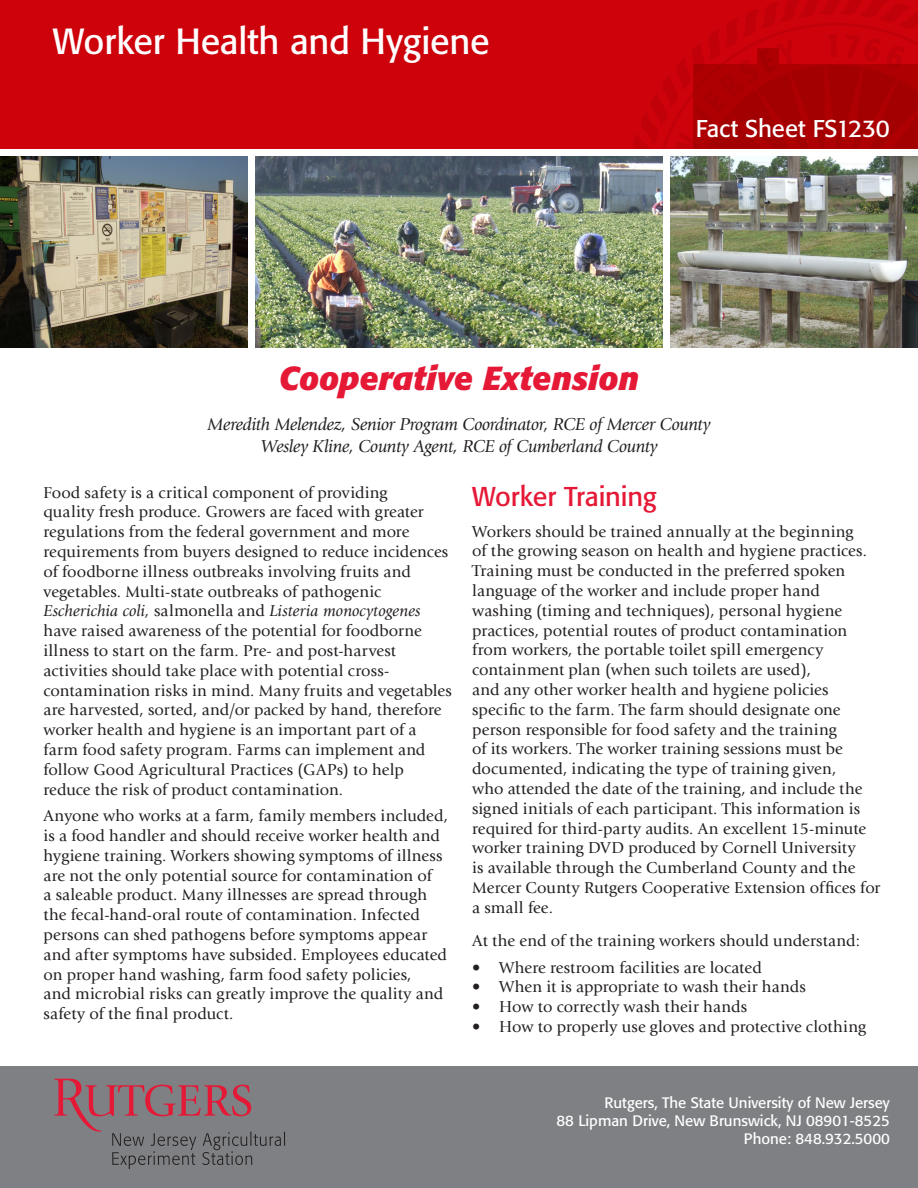
<style>
.page{position:relative;width:918px;height:1188px;background:#fff}
.page>*{position:absolute;margin:0;border:0;box-sizing:border-box;transform-origin:0 0}
.Headline{font:36px "Formata BQ";letter-spacing:-.005em;color:#fff}
.CooperativeExtension{font:italic 700 33px "Formata BQ";color:#e51836}
.RedSubhead{font:27px "Formata BQ";letter-spacing:-.01em;color:#e51836}
.FactSheetNumber{font:24px "Formata BQ";letter-spacing:-.01em;color:#fff}
.Authors{font:italic 18px/21.6px "Giovanni Std";letter-spacing:-.02em;color:#231f20;text-align:center}
.BodyCopy{font:16.5px/19.8px "Giovanni Std";letter-spacing:.005em;color:#231f20}
.BulletedCopy{font:16.5px "Giovanni Std";letter-spacing:.005em;color:#231f20}
.FooterAddress{font:15px "Formata BQ";color:#fff}
.s1{font-style:italic}
</style>
<div class="page">
<div style="left:0;top:1066px;width:918px;height:122px;background:#7e8083"></div>
<div style="left:0;top:0;width:918px;height:148px;background:#cd020b"></div>
<svg style="left:633px;top:0;width:285px;height:148px"></svg>
<svg style="left:54px;top:1079px;width:231px;height:90px"></svg>
<img style="left:255px;top:156px;width:408px;height:191px">
<img style="left:0;top:156px;width:248px;height:191px">
<img style="left:670px;top:156px;width:248px;height:191px">
<p class="Headline" style="left:53px;top:19px;width:438px">Worker Health and Hygiene</p>
<p class="FactSheetNumber" style="left:696px;top:114px;width:195px">Fact Sheet FS1230</p>
<p class="CooperativeExtension" style="left:279px;top:358px;width:362px">Cooperative Extension</p>
<p class="Authors" style="left:208px;top:414px;width:504px">Meredith Melendez, Senior Program Coordinator, RCE of Mercer County<br>Wesley Kline, County Agent, RCE of Cumberland County</p>
<p class="BodyCopy" style="left:44px;top:483px;width:410px">Food safety is a critical component of providing<br>quality fresh produce. Growers are faced with greater regulations from the federal government and more requirements from buyers designed to reduce incidences of foodborne illness outbreaks involving fruits and vegetables. Multi-state outbreaks of pathogenic <span class="s1">Escherichia coli,</span> salmonella and <span class="s1">Listeria monocytogenes </span>have raised awareness of the potential for foodborne illness to start on the farm. Pre- and post-harvest activities should take place with potential cross&shy;contamination risks in mind. Many fruits and vegetables are harvested, sorted, and/or packed by hand, therefore worker health and hygiene is an important part of a farm food safety program. Farms can implement and follow Good Agricultural Practices (GAPs) to help reduce the risk of product contamination.</p>
<p class="BodyCopy" style="left:44px;top:806px;width:406px">Anyone who works at a farm, family members included, is a food handler and should receive worker health and hygiene training. Workers showing symptoms of illness are not the only potential source for contamination of<br>a saleable product. Many illnesses are spread through the fecal-hand-oral route of contamination. Infected persons can shed pathogens before symptoms appear and after symptoms have subsided. Employees educated on proper hand washing, farm food safety policies,<br>and microbial risks can greatly improve the quality and safety of the final product.</p>
<p class="RedSubhead" style="left:472px;top:480px;width:186px">Worker Training</p>
<p class="BodyCopy" style="left:472px;top:522px;width:410px">Workers should be trained annually at the beginning<br>of the growing season on health and hygiene practices.<br>Training must be conducted in the preferred spoken language of the worker and include proper hand washing (timing and techniques), personal hygiene practices, potential routes of product contamination from workers, the portable toilet spill emergency containment plan (when such toilets are used),<br>and any other worker health and hygiene policies specific to the farm. The farm should designate one person responsible for food safety and the training<br>of its workers. The worker training sessions must be documented, indicating the type of training given,<br>who attended the date of the training, and include the signed initials of each participant. This information is required for third-party audits. An excellent 15-minute worker training DVD produced by Cornell University<br>is available through the Cumberland County and the Mercer County Rutgers Cooperative Extension offices for a small fee.</p>
<p class="BodyCopy" style="left:472px;top:931px;width:390px">At the end of the training workers should understand:</p>
<p class="BulletedCopy" style="left:472px;top:958px;width:291px">• Where restroom facilities are located</p>
<p class="BulletedCopy" style="left:472px;top:978px;width:335px">• When it is appropriate to wash their hands</p>
<p class="BulletedCopy" style="left:472px;top:998px;width:276px">• How to correctly wash their hands</p>
<p class="BulletedCopy" style="left:472px;top:1017px;width:395px">• How to properly use gloves and protective clothing</p>
<p class="FooterAddress" style="left:605px;top:1093px;width:287px">Rutgers, The State University of New Jersey</p>
<p class="FooterAddress" style="left:557px;top:1111px;width:335px">88 Lipman Drive, New Brunswick, NJ 08901-8525</p>
<p class="FooterAddress" style="left:744px;top:1129px;width:147px">Phone: 848.932.5000</p>
</div>
